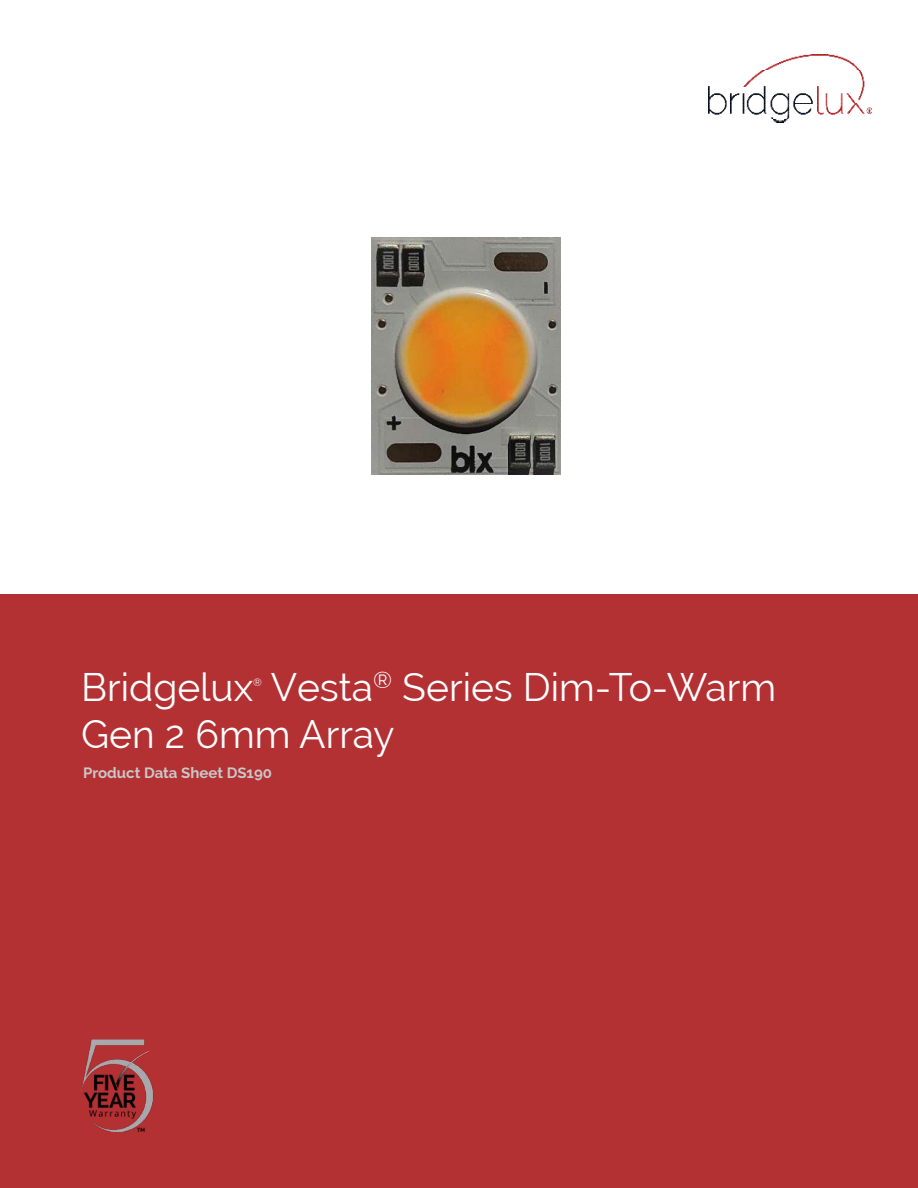
<style>
.page{position:relative;width:918px;height:1188px;background:#fff}
.page>*{position:absolute;margin:0;border:0;box-sizing:border-box;transform-origin:0 0}
.t1{font:39px "Raleway";color:#fff}
.t2{font:700 15px "Raleway";color:#c9c7c8}
.t3{font:10.5px "Raleway";color:#fff}
</style>
<div class="page">
<div style="left:0;top:594px;width:918px;height:594px;background:#b33033"></div>
<img style="left:708px;top:55px;width:164px;height:67px">
<img style="left:371px;top:238px;width:190px;height:237px">
<img style="left:81px;top:1039px;width:73px;height:92px">
<p class="t1" style="left:81px;top:672px;width:697px">Bridgelux Vesta<sup>®</sup> Series Dim-To-Warm</p>
<p class="t3" style="left:253px;top:678px;width:10px">®</p>
<p class="t1" style="left:81px;top:719px;width:315px">Gen 2 6mm Array</p>
<p class="t2" style="left:83px;top:767px;width:190px">Product Data Sheet DS190</p>
</div>
